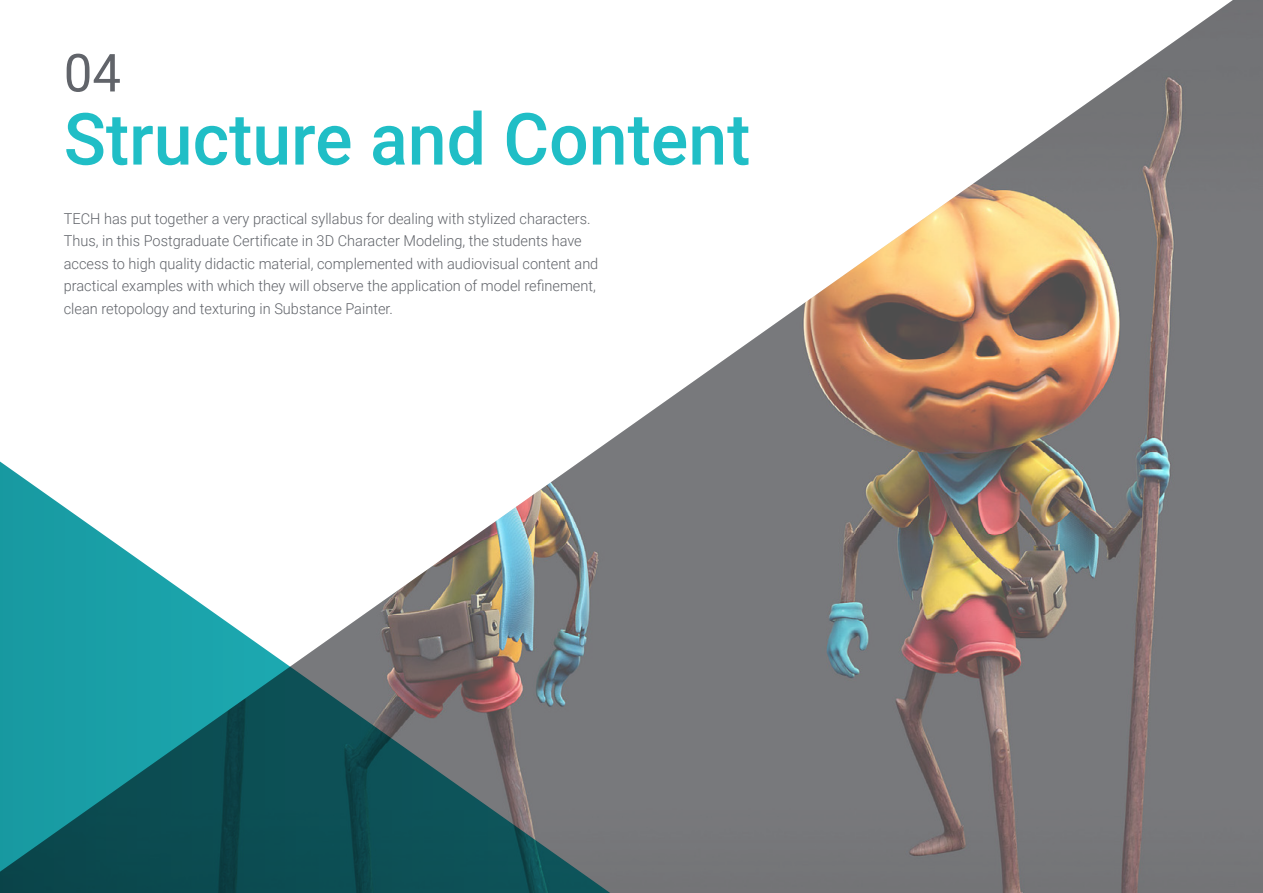
<style>
.page{position:relative;width:1263px;height:893px;background:#fff}
.page>*{position:absolute;margin:0;border:0;box-sizing:border-box;transform-origin:0 0}
.t1{font:500 72px "Roboto";color:#20bec6}
.t2{font:52.5px "Roboto";color:#61646a}
.t3{font:300 15px/22.5px "Roboto";color:#61646a}
</style>
<div class="page">
<img style="left:602px;top:0;width:661px;height:893px">
<svg style="left:0;top:446px;width:640px;height:447px"></svg>
<h2 class="t2" style="left:64px;top:36px;width:59px">04</h2>
<h1 class="t1" style="left:64px;top:89px;width:688px">Structure and Content</h1>
<p class="t3" style="left:64px;top:207px;width:536px">TECH has put together a very practical syllabus for dealing with stylized characters.<br>Thus, in this Postgraduate Certificate in 3D Character Modeling, the students have access to high quality didactic material, complemented with audiovisual content and practical examples with which they will observe the application of model refinement, clean retopology and texturing in Substance Painter.</p>
</div>
